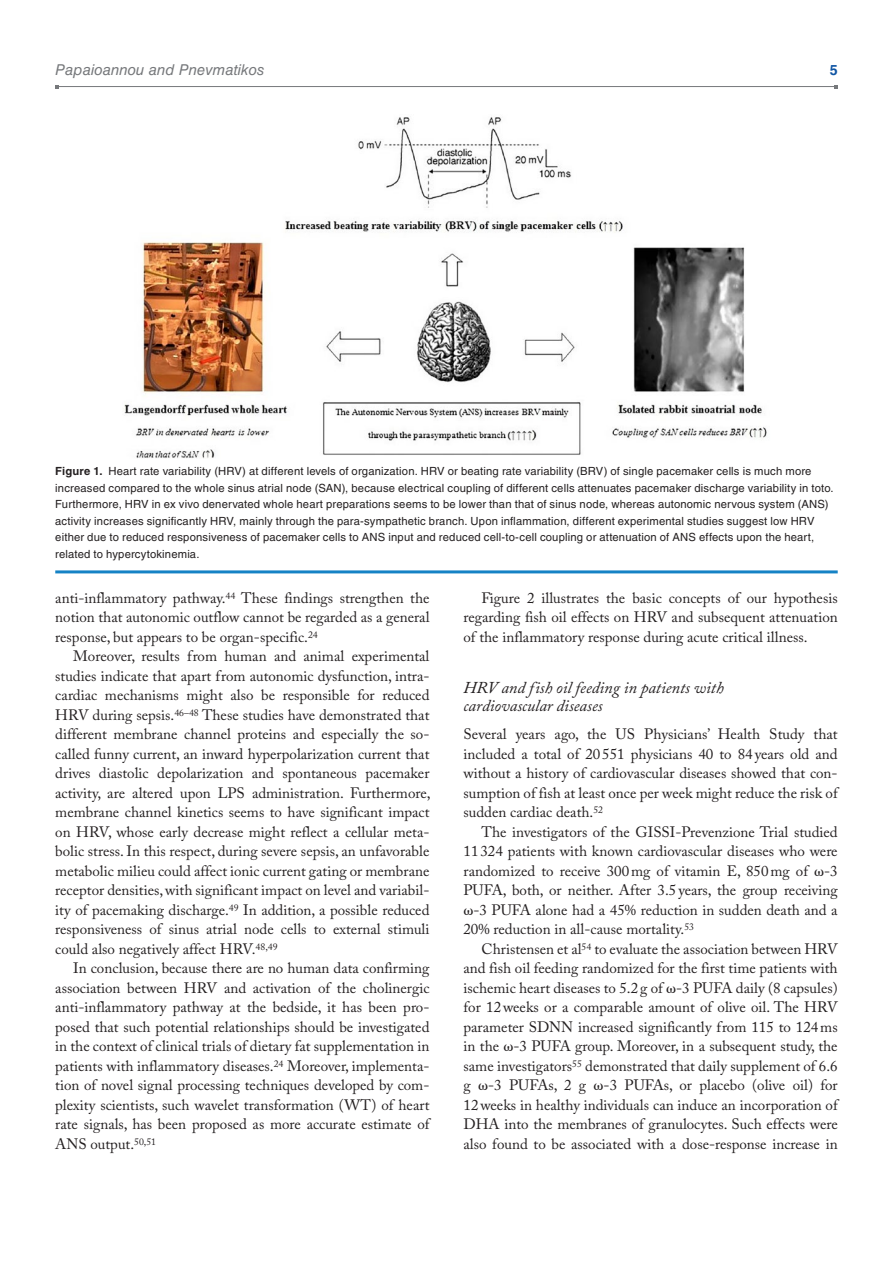
<style>
.page{position:relative;width:893px;height:1263px;background:#fff}
.page>*{position:absolute;margin:0;border:0;box-sizing:border-box;transform-origin:0 0}
.t1{font:italic 16.5px/18px "Adobe Caslon Pro";color:#231f20}
.t2{font:15px/19.5px "Adobe Caslon Pro";color:#231f20;text-align:justify}
.t3{font:italic 15px "Helvetica LT Std";color:#76787b}
.t4{font:700 14.25px "Helvetica LT Std";color:#1055a4}
.t5{font:11.25px/16.5px "Helvetica LT Std";letter-spacing:.015em;color:#231f20}
.s1{font-weight:700}
</style>
<div class="page">
<hr style="left:57px;top:86px;width:779px;height:1px;background:#76787b">
<hr style="left:55px;top:570px;width:783px;height:3px;background:#1582c5">
<img style="left:124px;top:117px;width:643px;height:342px">
<p class="t3" style="left:55px;top:61px;width:211px">Papaioannou and Pnevmatikos</p>
<p class="t4" style="left:830px;top:61px;width:9px">5</p>
<p class="t5" style="left:55px;top:463px;width:780px"><span class="s1">Figure 1.</span> Heart rate variability (HRV) at different levels of organization. HRV or beating rate variability (BRV) of single pacemaker cells is much more increased compared to the whole sinus atrial node (SAN), because electrical coupling of different cells attenuates pacemaker discharge variability in toto.<br>Furthermore, HRV in ex vivo denervated whole heart preparations seems to be lower than that of sinus node, whereas autonomic nervous system (ANS) activity increases significantly HRV, mainly through the para-sympathetic branch. Upon inflammation, different experimental studies suggest low HRV either due to reduced responsiveness of pacemaker cells to ANS input and reduced cell-to-cell coupling or attenuation of ANS effects upon the heart, related to hypercytokinemia.</p>
<p class="t2" style="left:55px;top:588px;width:376px">anti-inflammatory pathway.<sup>44</sup> These findings strengthen the notion that autonomic outflow cannot be regarded as a general response, but appears to be organ-specific.<sup>24</sup></p>
<p class="t2" style="left:55px;top:646px;width:377px;text-indent:18px">Moreover, results from human and animal experimental studies indicate that apart from autonomic dysfunction, intra&shy;cardiac mechanisms might also be responsible for reduced HRV during sepsis.<sup>46–48</sup> These studies have demonstrated that different membrane channel proteins and especially the so&shy;called funny current, an inward hyperpolarization current that drives diastolic depolarization and spontaneous pacemaker activity, are altered upon LPS administration. Furthermore, membrane channel kinetics seems to have significant impact on HRV, whose early decrease might reflect a cellular meta&shy;bolic stress. In this respect, during severe sepsis, an unfavorable metabolic milieu could affect ionic current gating or membrane receptor densities, with significant impact on level and variabil&shy;ity of pacemaking discharge.<sup>49</sup> In addition, a possible reduced responsiveness of sinus atrial node cells to external stimuli could also negatively affect HRV.<sup>48,49</sup></p>
<p class="t2" style="left:55px;top:958px;width:376px;text-indent:18px">In conclusion, because there are no human data confirming association between HRV and activation of the cholinergic anti-inflammatory pathway at the bedside, it has been pro&shy;posed that such potential relationships should be investigated in the context of clinical trials of dietary fat supplementation in patients with inflammatory diseases.<sup>24</sup> Moreover, implementa&shy;tion of novel signal processing techniques developed by com&shy;plexity scientists, such wavelet transformation (WT) of heart rate signals, has been proposed as more accurate estimate of ANS output.<sup>50,51</sup></p>
<p class="t2" style="left:463px;top:588px;width:376px;text-indent:18px">Figure 2 illustrates the basic concepts of our hypothesis regarding fish oil effects on HRV and subsequent attenuation of the inflammatory response during acute critical illness.</p>
<p class="t1" style="left:463px;top:678px;width:262px">HRV and fish oil feeding in patients with cardiovascular diseases</p>
<p class="t2" style="left:463px;top:724px;width:376px">Several years ago, the US Physicians’ Health Study that included a total of 20 551 physicians 40 to 84 years old and without a history of cardiovascular diseases showed that con&shy;sumption of fish at least once per week might reduce the risk of sudden cardiac death.<sup>52</sup></p>
<p class="t2" style="left:481px;top:822px;width:358px">The investigators of the GISSI-Prevenzione Trial studied</p>
<p class="t2" style="left:463px;top:841px;width:376px">11324 patients with known cardiovascular diseases who were</p>
<p class="t2" style="left:463px;top:861px;width:376px">randomized to receive 300mg of vitamin E, 850mg of -3</p>
<p class="t2" style="left:463px;top:880px;width:376px">PUFA, both, or neither. After 3.5years, the group receiving</p>
<p class="t2" style="left:473px;top:900px;width:366px">-3 PUFA alone had a 45% reduction in sudden death and a</p>
<p class="t2" style="left:463px;top:919px;width:232px">20% reduction in all-cause mortality.<sup>53</sup></p>
<p class="t2" style="left:481px;top:939px;width:358px">Christensen et al<sup>54</sup> to evaluate the association between HRV</p>
<p class="t2" style="left:463px;top:958px;width:376px">and fish oil feeding randomized for the first time patients with</p>
<p class="t2" style="left:463px;top:978px;width:376px">ischemic heart diseases to 5.2g of -3 PUFA daily (8 capsules)</p>
<p class="t2" style="left:463px;top:997px;width:376px">for 12weeks or a comparable amount of olive oil. The HRV</p>
<p class="t2" style="left:463px;top:1017px;width:376px">parameter SDNN increased significantly from 115 to 124ms</p>
<p class="t2" style="left:463px;top:1036px;width:376px">in the -3 PUFA group. Moreover, in a subsequent study, the</p>
<p class="t2" style="left:463px;top:1056px;width:376px">same investigators<sup>55</sup> demonstrated that daily supplement of 6.6</p>
<p class="t2" style="left:463px;top:1075px;width:376px">g -3 PUFAs, 2 g -3 PUFAs, or placebo (olive oil) for</p>
<p class="t2" style="left:463px;top:1095px;width:376px">12weeks in healthy individuals can induce an incorporation of</p>
<p class="t2" style="left:463px;top:1114px;width:376px">DHA into the membranes of granulocytes. Such effects were</p>
<p class="t2" style="left:463px;top:1134px;width:376px">also found to be associated with a dose-response increase in</p>
</div>
